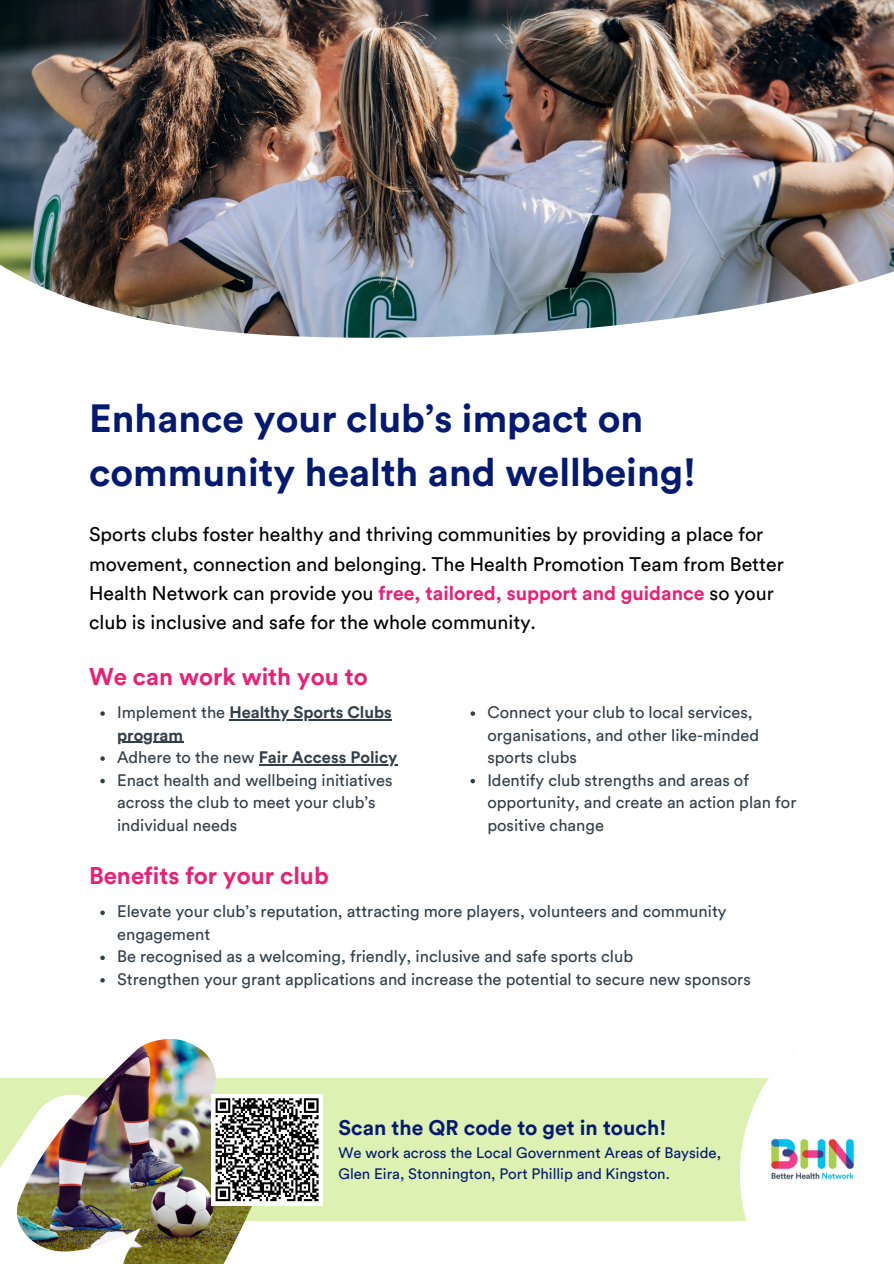
<style>
.page{position:relative;width:894px;height:1264px;background:#fff}
.page>*{position:absolute;margin:0;border:0;box-sizing:border-box;transform-origin:0 0}
.t1{font:700 39px/54px "Circular Std";color:#041a71}
.t2{font:700 24px "Circular Std";color:#e92076}
.t3{font:700 21px "Circular Std";color:#041a71}
.t4{font:19.5px/29.2px "Circular Std";color:#000}
.t5{font:16.5px/22.5px "Circular Std";color:#323e48}
.t6{font:15px/21px "Circular Std";color:#041a71}
.s1{font-weight:700;color:#e92076}
.s2{font-weight:700}
</style>
<div class="page">
<div style="left:0;top:1077px;width:893px;height:143px;background:#ddf1b3"></div>
<svg style="left:0;top:1145px;width:16px;height:75px"></svg>
<img style="left:16px;top:1039px;width:263px;height:224px">
<img style="left:740px;top:1077px;width:153px;height:144px">
<img style="left:766px;top:1113px;width:91px;height:91px">
<img style="left:0;top:0;width:893px;height:338px">
<svg style="left:100px;top:910px;width:5px;height:5px"></svg>
<svg style="left:100px;top:955px;width:5px;height:5px"></svg>
<svg style="left:100px;top:978px;width:5px;height:4px"></svg>
<svg style="left:100px;top:711px;width:5px;height:4px"></svg>
<hr style="left:229px;top:719px;width:163px;height:1px;background:#323e48">
<hr style="left:117px;top:741px;width:66px;height:1px;background:#323e48">
<svg style="left:100px;top:756px;width:5px;height:4px"></svg>
<hr style="left:258px;top:764px;width:139px;height:1px;background:#323e48">
<svg style="left:100px;top:778px;width:5px;height:5px"></svg>
<svg style="left:470px;top:711px;width:5px;height:4px"></svg>
<svg style="left:470px;top:778px;width:5px;height:5px"></svg>
<div style="left:211px;top:1093px;width:112px;height:112px;background:#fff"></div>
<svg style="left:215px;top:1098px;width:104px;height:104px"></svg>
<p class="t1" style="left:89px;top:392px;width:608px">Enhance your club’s impact on community health and wellbeing!</p>
<p class="t4" style="left:89px;top:521px;width:696px">Sports clubs foster healthy and thriving communities by providing a place for movement, connection and belonging. The Health Promotion Team from Better Health Network can provide you <span class="s1">free, tailored, support and guidance</span> so your club is inclusive and safe for the whole community.</p>
<h2 class="t2" style="left:89px;top:665px;width:280px">We can work with you to</h2>
<p class="t5" style="left:117px;top:701px;width:282px">Implement the <span class="s2">Healthy Sports Clubs program<br></span>Adhere to the new <span class="s2">Fair Access Policy<br></span>Enact health and wellbeing initiatives across the club to meet your club’s individual needs</p>
<p class="t5" style="left:487px;top:701px;width:310px">Connect your club to local services, organisations, and other like-minded sports clubs<br>Identify club strengths and areas of opportunity, and create an action plan for positive change</p>
<h2 class="t2" style="left:89px;top:864px;width:241px">Benefits for your club</h2>
<p class="t5" style="left:117px;top:901px;width:635px">Elevate your club’s reputation, attracting more players, volunteers and community engagement<br>Be recognised as a welcoming, friendly, inclusive and safe sports club<br>Strengthen your grant applications and increase the potential to secure new sponsors</p>
<p class="t3" style="left:338px;top:1117px;width:329px">Scan the QR code to get in touch!</p>
<p class="t6" style="left:338px;top:1142px;width:384px">We work across the Local Government Areas of Bayside,<br>Glen Eira, Stonnington, Port Phillip and Kingston.</p>
</div>
